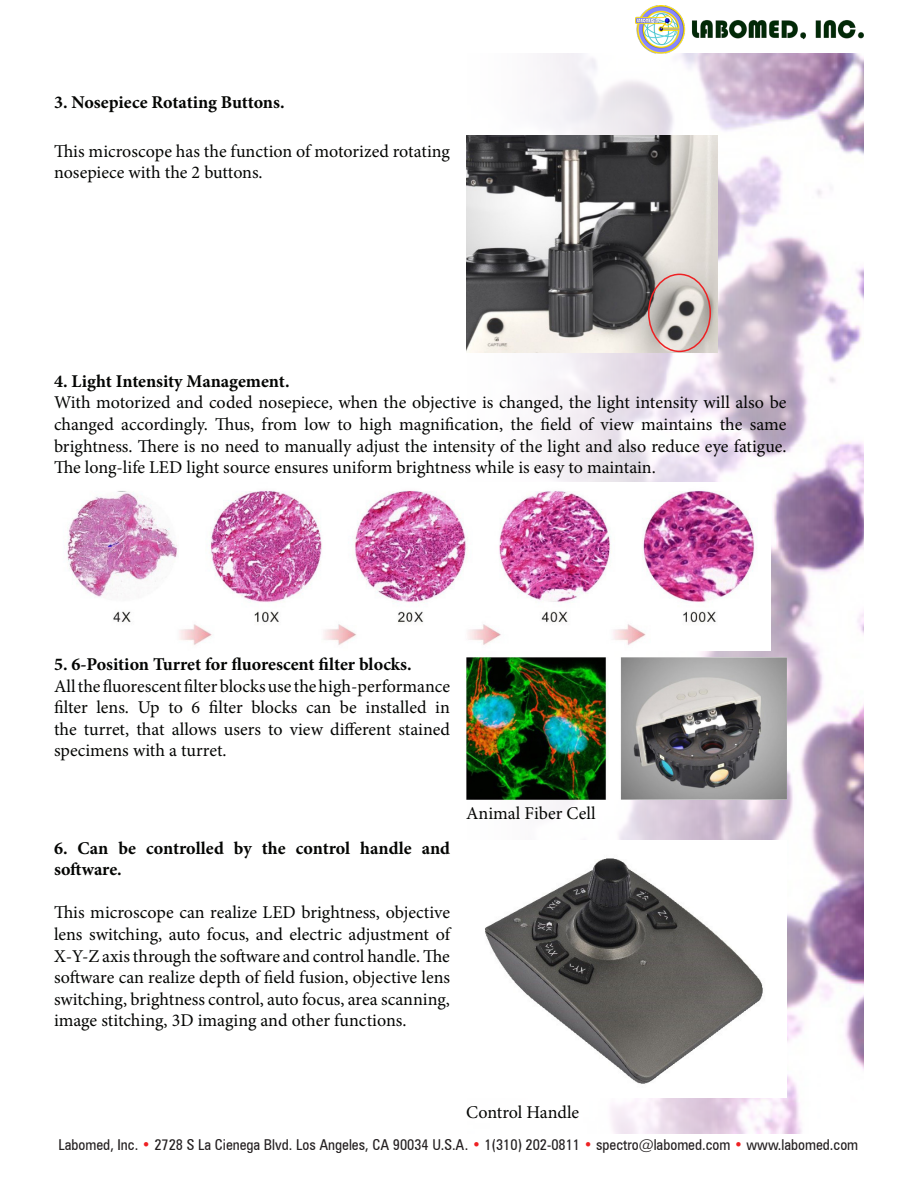
<style>
.page{position:relative;width:918px;height:1188px;background:#fff}
.page>*{position:absolute;margin:0;border:0;box-sizing:border-box;transform-origin:0 0}
.t1{font:18px/21.6px "Minion Pro";color:#040503;text-align:justify}
.t2{font:700 18px/21.6px "Minion Pro";letter-spacing:-.005em;color:#040503}
.t3{font:condensed 15px "Zurich BT";color:#231f20}
.s1{color:#ee2123}
</style>
<div class="page">
<img style="left:635px;top:6px;width:229px;height:48px">
<img style="left:466px;top:54px;width:398px;height:1080px">
<img style="left:466px;top:135px;width:252px;height:217px">
<div style="left:648px;top:274px;width:63px;height:78px;border:2px solid #ee2123;border-radius:50%"></div>
<img style="left:64px;top:482px;width:706px;height:168px">
<img style="left:466px;top:657px;width:321px;height:142px">
<img style="left:466px;top:841px;width:321px;height:256px">
<p class="t2" style="left:54px;top:92px;width:232px">3. Nosepiece Rotating Buttons.</p>
<p class="t1" style="left:54px;top:140px;width:397px">This microscope has the function of motorized rotating nosepiece with the 2 buttons.</p>
<p class="t2" style="left:54px;top:370px;width:237px">4. Light Intensity Management.</p>
<p class="t1" style="left:54px;top:392px;width:734px">With motorized and coded nosepiece, when the objective is changed, the light intensity will also be changed accordingly. Thus, from low to high magnification, the field of view maintains the same brightness. There is no need to manually adjust the intensity of the light and also reduce eye fatigue.<br>The long-life LED light source ensures uniform brightness while is easy to maintain.</p>
<p class="t2" style="left:54px;top:653px;width:359px">5. 6-Position Turret for fluorescent filter blocks.</p>
<p class="t1" style="left:54px;top:675px;width:398px">All the fluorescent filter blocks use the high-performance filter lens. Up to 6 filter blocks can be installed in the turret, that allows users to view different stained specimens with a turret.</p>
<p class="t2" style="left:54px;top:837px;width:398px">6. Can be controlled by the control handle and software.</p>
<p class="t1" style="left:54px;top:902px;width:398px">This microscope can realize LED brightness, objective lens switching, auto focus, and electric adjustment of X-Y-Z axis through the software and control handle. The software can realize depth of field fusion, objective lens switching, brightness control, auto focus, area scanning, image stitching, 3D imaging and other functions.</p>
<p class="t1" style="left:466px;top:803px;width:131px">Animal Fiber Cell</p>
<p class="t1" style="left:466px;top:1102px;width:115px">Control Handle</p>
<p class="t3" style="left:59px;top:1136px;width:801px">Labomed, Inc. <span class="s1">•</span> 2728 S La Cienega Blvd. Los Angeles, CA 90034 U.S.A. <span class="s1">•</span> 1(310) 202-0811 <span class="s1">•</span> spectro@labomed.com <span class="s1">•</span> www.labomed.com</p>
</div>
